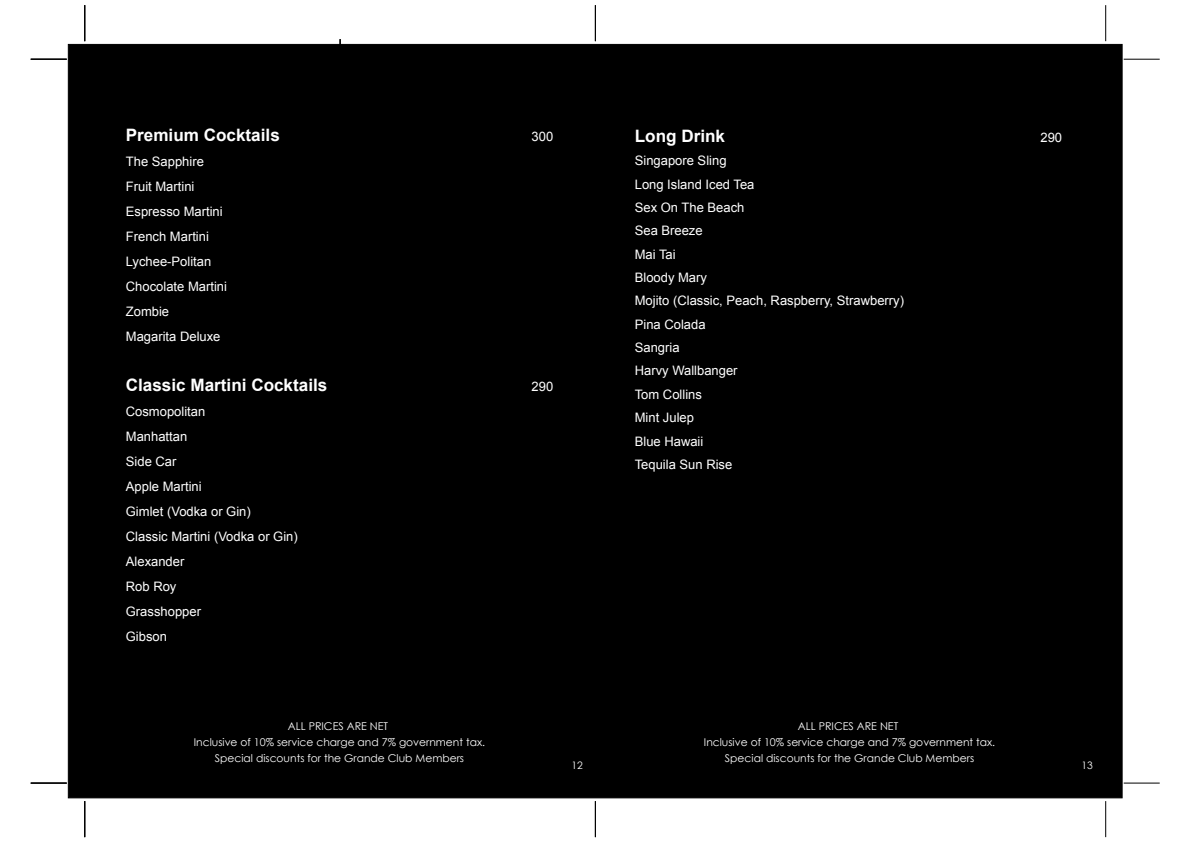
<style>
.page{position:relative;width:1191px;height:843px;background:#fff}
.page>*{position:absolute;margin:0;border:0;box-sizing:border-box;transform-origin:0 0}
.t1{font:700 17.1px "Arial";color:#fff}
.t2{font:13px/25px "Arial";color:#fff}
.t3{font:10.7px/16.2px "Century Gothic";color:#fff;text-align:center}
.t4{font:10.3px "Century Gothic";color:#fff}
</style>
<div class="page">
<hr style="left:1105px;top:5px;width:1px;height:36px;background:#000">
<hr style="left:1124px;top:59px;width:36px;height:1px;background:#000">
<hr style="left:1124px;top:782px;width:36px;height:1px;background:#000">
<hr style="left:1105px;top:800px;width:1px;height:36px;background:#000">
<hr style="left:85px;top:5px;width:1px;height:36px;background:#000">
<hr style="left:340px;top:39px;width:1px;height:36px;background:#000">
<hr style="left:31px;top:59px;width:36px;height:1px;background:#000">
<hr style="left:31px;top:782px;width:36px;height:1px;background:#000">
<hr style="left:85px;top:800px;width:1px;height:36px;background:#000">
<hr style="left:595px;top:5px;width:1px;height:36px;background:#000">
<hr style="left:595px;top:800px;width:1px;height:36px;background:#000">
<div style="left:68px;top:44px;width:1054px;height:754px;background:#000;border:1px solid #000"></div>
<h1 class="t1" style="left:126px;top:123px;width:155px">Premium Cocktails</h1>
<p class="t2" style="left:531px;top:124px;width:23px">300</p>
<p class="t2" style="left:126px;top:149px;width:103px">The Sapphire<br>Fruit Martini<br>Espresso Martini<br>French Martini<br>Lychee-Politan<br>Chocolate Martini<br>Zombie<br>Magarita Deluxe</p>
<h1 class="t1" style="left:126px;top:373px;width:203px">Classic Martini Cocktails</h1>
<p class="t2" style="left:531px;top:374px;width:23px">290</p>
<p class="t2" style="left:126px;top:399px;width:173px">Cosmopolitan<br>Manhattan<br>Side Car<br>Apple Martini<br>Gimlet (Vodka or Gin)<br>Classic Martini (Vodka or Gin)<br>Alexander<br>Rob Roy<br>Grasshopper<br>Gibson</p>
<h1 class="t1" style="left:635px;top:124px;width:92px">Long Drink</h1>
<p class="t2" style="left:1040px;top:125px;width:23px">290</p>
<p class="t2" style="left:635px;top:149px;width:271px;line-height:23.3px">Singapore Sling<br>Long Island Iced Tea<br>Sex On The Beach<br>Sea Breeze<br>Mai Tai<br>Bloody Mary<br>Mojito (Classic, Peach, Raspberry, Strawberry)<br>Pina Colada<br>Sangria<br>Harvy Wallbanger<br>Tom Collins<br>Mint Julep<br>Blue Hawaii<br>Tequila Sun Rise</p>
<p class="t3" style="left:194px;top:717px;width:293px">ALL PRICES ARE NET<br>Inclusive of 10% service charge and 7% government tax.<br>Special discounts for the Grande Club Members</p>
<p class="t3" style="left:704px;top:717px;width:293px">ALL PRICES ARE NET<br>Inclusive of 10% service charge and 7% government tax.<br>Special discounts for the Grande Club Members</p>
<p class="t4" style="left:571px;top:758px;width:13px">12</p>
<p class="t4" style="left:1081px;top:758px;width:13px">13</p>
</div>
